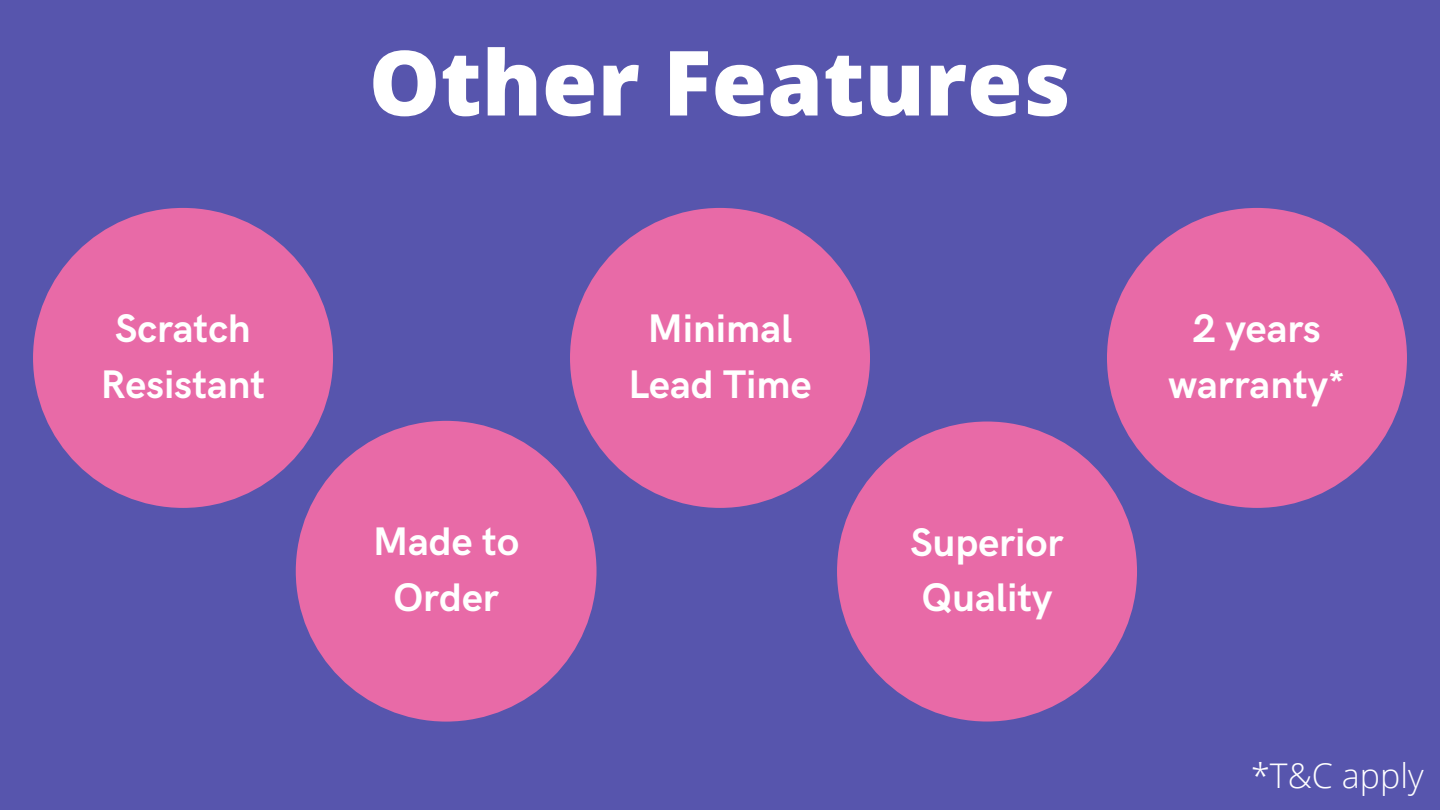
<style>
.page{position:relative;width:1440px;height:810px;background:#5755ad}
.page>*{position:absolute;margin:0;border:0;box-sizing:border-box;transform-origin:0 0}
.t1{font:800 90px "Open Sans";color:#fff}
.t2{font:700 40px/55.5px "HK Grotesk";color:#fff;text-align:center}
.t3{font:300 34px "Open Sans";color:#fff}
</style>
<div class="page">
<div style="left:296px;top:421px;width:301px;height:301px;background:#e86aa7;border-radius:50%"></div>
<div style="left:33px;top:208px;width:300px;height:300px;background:#e86aa7;border-radius:50%"></div>
<div style="left:570px;top:208px;width:300px;height:300px;background:#e86aa7;border-radius:50%"></div>
<div style="left:837px;top:422px;width:300px;height:300px;background:#e86aa7;border-radius:50%"></div>
<div style="left:1107px;top:208px;width:300px;height:300px;background:#e86aa7;border-radius:50%"></div>
<h1 class="t1" style="left:369px;top:19px;width:703px">Other Features</h1>
<p class="t2" style="left:101px;top:302px;width:166px">Scratch<br>Resistant</p>
<p class="t2" style="left:628px;top:302px;width:185px">Minimal<br>Lead Time</p>
<p class="t2" style="left:373px;top:515px;width:147px">Made to<br>Order</p>
<p class="t2" style="left:911px;top:516px;width:154px;text-align:left">Superior<br>Quality</p>
<p class="t2" style="left:1168px;top:302px;width:179px">2 years warranty*</p>
<p class="t3" style="left:1251px;top:752px;width:174px">*T&amp;C apply</p>
</div>
